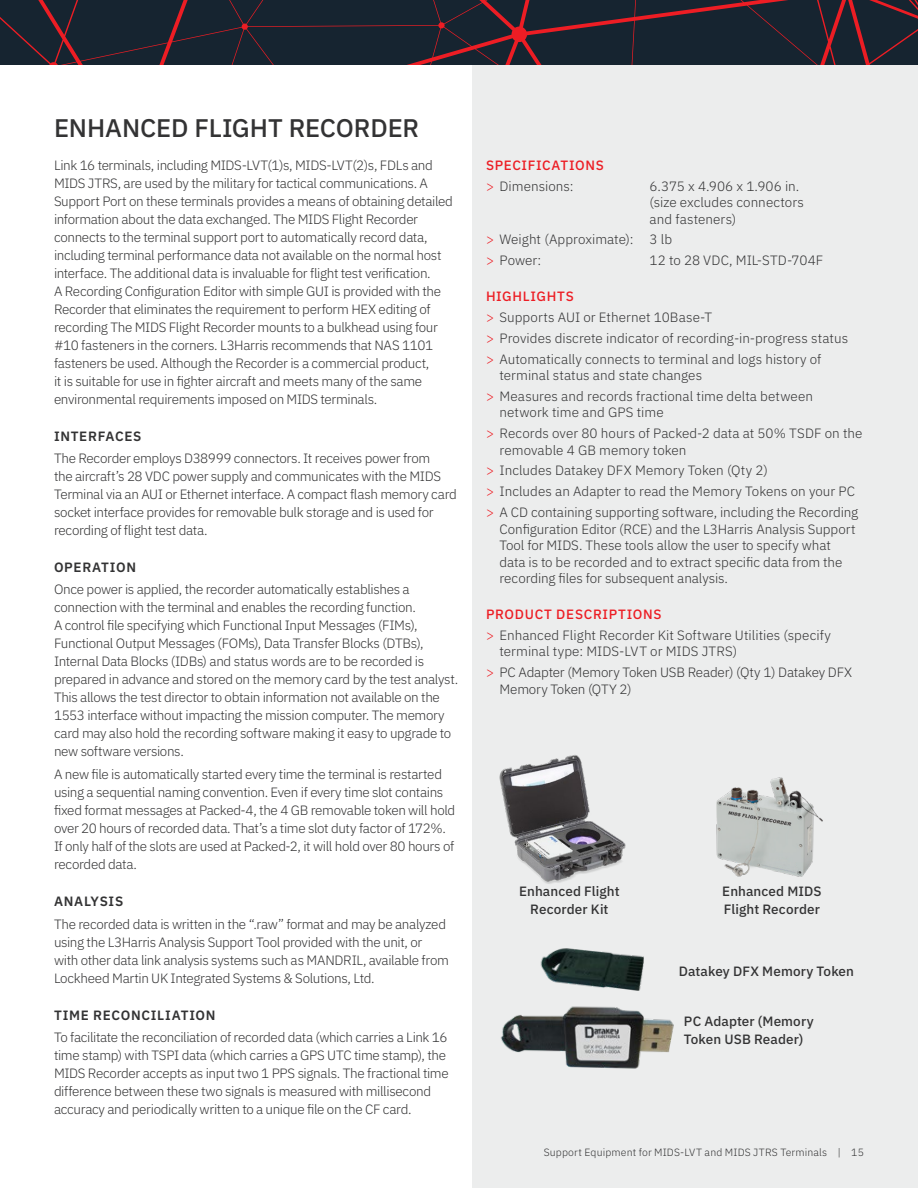
<style>
.page{position:relative;width:918px;height:1188px;background:#fff}
.page>*{position:absolute;margin:0;border:0;box-sizing:border-box;transform-origin:0 0}
.t1{font:500 25.5px "IBM Plex Sans";letter-spacing:-.005em;color:#333334}
.t2{font:300 13.5px/18px "IBM Plex Sans";letter-spacing:-.025em;color:#333334}
.t3{font:300 13.5px/20.9px "IBM Plex Sans";letter-spacing:.005em;color:#333334}
.t4{font:300 13.5px/16.5px "IBM Plex Sans";letter-spacing:-.005em;color:#333334}
.t5{font:500 13.5px/18px "IBM Plex Sans";letter-spacing:.005em;color:#333334}
.t6{font:600 13.5px "IBM Plex Sans";letter-spacing:.05em;color:#333334}
.t7{font:300 13.5px/20.9px "IBM Plex Sans";color:#333334}
.t8{font:500 13.5px/20.9px "IBM Plex Sans";letter-spacing:.05em;color:#ed1d24}
.t9{font:300 13.5px "IBM Plex Sans";letter-spacing:.01em;color:#333334}
.t10{font:300 10.5px "IBM Plex Sans";letter-spacing:.015em;color:#333334}
.s1{font-weight:300}
.s2{font-weight:300;color:#333334}
.s3{color:#ed1d24}
.s4{font-weight:500;color:#ed1d24}
</style>
<div class="page">
<div style="left:472px;top:54px;width:446px;height:1134px;background:#eceded"></div>
<img style="left:501px;top:948px;width:173px;height:121px">
<img style="left:499px;top:755px;width:127px;height:129px">
<img style="left:716px;top:777px;width:107px;height:100px">
<svg style="left:0;top:0;width:918px;height:65px;fill:#162430"></svg>
<h1 class="t1" style="left:54px;top:108px;width:367px">ENHANCED FLIGHT RECORDER</h1>
<p class="t2" style="left:54px;top:155px;width:401px">Link 16 terminals, including MIDS-LVT(1)s, MIDS-LVT(2)s, FDLs and MIDS JTRS, are used by the military for tactical communications. A Support Port on these terminals provides a means of obtaining detailed information about the data exchanged. The MIDS Flight Recorder connects to the terminal support port to automatically record data, including terminal performance data not available on the normal host interface. The additional data is invaluable for flight test verification.<br>A Recording Configuration Editor with simple GUI is provided with the Recorder that eliminates the requirement to perform HEX editing of recording The MIDS Flight Recorder mounts to a bulkhead using four #10 fasteners in the corners. L3Harris recommends that NAS 1101 fasteners be used. Although the Recorder is a commercial product,<br>it is suitable for use in fighter aircraft and meets many of the same environmental requirements imposed on MIDS terminals.</p>
<p class="t6" style="left:54px;top:425px;width:89px">INTERFACES</p>
<p class="t2" style="left:54px;top:448px;width:404px">The Recorder employs D38999 connectors. It receives power from<br>the aircraft’s 28 VDC power supply and communicates with the MIDS Terminal via an AUI or Ethernet interface. A compact flash memory card socket interface provides for removable bulk storage and is used for recording of flight test data.</p>
<p class="t6" style="left:54px;top:556px;width:84px">OPERATION</p>
<p class="t2" style="left:54px;top:579px;width:406px">Once power is applied, the recorder automatically establishes a connection with the terminal and enables the recording function.<br>A control file specifying which Functional Input Messages (FIMs), Functional Output Messages (FOMs), Data Transfer Blocks (DTBs), Internal Data Blocks (IDBs) and status words are to be recorded is prepared in advance and stored on the memory card by the test analyst.<br>This allows the test director to obtain information not available on the 1553 interface without impacting the mission computer. The memory card may also hold the recording software making it easy to upgrade to new software versions.</p>
<p class="t2" style="left:54px;top:765px;width:403px">A new file is automatically started every time the terminal is restarted using a sequential naming convention. Even if every time slot contains fixed format messages at Packed-4, the 4 GB removable token will hold over 20 hours of recorded data. That’s a time slot duty factor of 172%.<br>If only half of the slots are used at Packed-2, it will hold over 80 hours of recorded data.</p>
<p class="t6" style="left:54px;top:891px;width:71px">ANALYSIS</p>
<p class="t2" style="left:54px;top:914px;width:396px">The recorded data is written in the “.raw” format and may be analyzed using the L3Harris Analysis Support Tool provided with the unit, or with other data link analysis systems such as MANDRIL, available from Lockheed Martin UK Integrated Systems &amp; Solutions, Ltd.</p>
<p class="t6" style="left:54px;top:1004px;width:163px">TIME RECONCILIATION</p>
<p class="t2" style="left:54px;top:1027px;width:396px">To facilitate the reconciliation of recorded data (which carries a Link 16 time stamp) with TSPI data (which carries a GPS UTC time stamp), the MIDS Recorder accepts as input two 1 PPS signals. The fractional time difference between these two signals is measured with millisecond accuracy and periodically written to a unique file on the CF card.</p>
<p class="t8" style="left:486px;top:154px;width:119px">SPECIFICATIONS <span class="s1">&gt;</span> <span class="s2">Dimensions:</span></p>
<p class="t3" style="left:649px;top:176px;width:156px;line-height:16.5px">6.375 x 4.906 x 1.906 in. (size excludes connectors and fasteners)</p>
<p class="t7" style="left:486px;top:228px;width:188px"><span class="s3">&gt;</span> Weight (Approximate): 3 lb <span class="s3">&gt;</span> Power:</p>
<p class="t9" style="left:649px;top:250px;width:175px">12 to 28 VDC, MIL-STD-704F</p>
<p class="t3" style="left:486px;top:285px;width:364px"><span class="s4">HIGHLIGHTS<br></span><span class="s3">&gt;</span> Supports AUI or Ethernet 10Base-T<br><span class="s3">&gt;</span> Provides discrete indicator of recording-in-progress status <span class="s3">&gt;</span> Automatically connects to terminal and logs history of</p>
<p class="t3" style="left:486px;top:364px;width:329px;text-indent:14px">terminal status and state changes<br><span class="s3">&gt;</span> Measures and records fractional time delta between</p>
<p class="t3" style="left:486px;top:401px;width:378px;text-indent:14px">network time and GPS time<br><span class="s3">&gt;</span> Records over 80 hours of Packed-2 data at 50% TSDF on the</p>
<p class="t3" style="left:486px;top:438px;width:374px;text-indent:14px">removable 4 GB memory token<br><span class="s3">&gt;</span> Includes Datakey DFX Memory Token (Qty 2)<br><span class="s3">&gt;</span> Includes an Adapter to read the Memory Tokens on your PC <span class="s3">&gt;</span> A CD containing supporting software, including the Recording</p>
<p class="t4" style="left:500px;top:519px;width:358px">Configuration Editor (RCE) and the L3Harris Analysis Support Tool for MIDS. These tools allow the user to specify what data is to be recorded and to extract specific data from the recording files for subsequent analysis.</p>
<p class="t3" style="left:486px;top:603px;width:346px"><span class="s4">PRODUCT DESCRIPTIONS<br></span><span class="s3">&gt;</span> Enhanced Flight Recorder Kit Software Utilities (specify</p>
<p class="t2" style="left:486px;top:640px;width:368px;line-height:20.9px;text-indent:14px">terminal type: MIDS-LVT or MIDS JTRS)<br><span class="s3">&gt;</span> PC Adapter (Memory Token USB Reader) (Qty 1) Datakey DFX</p>
<p class="t2" style="left:500px;top:679px;width:134px">Memory Token (QTY 2)</p>
<p class="t5" style="left:519px;top:881px;width:102px;text-align:center">Enhanced Flight<br>Recorder Kit</p>
<p class="t5" style="left:722px;top:881px;width:101px">Enhanced MIDS<br>Flight Recorder</p>
<p class="t5" style="left:679px;top:961px;width:177px">Datakey DFX Memory Token</p>
<p class="t5" style="left:684px;top:1011px;width:131px">PC Adapter (Memory<br>Token USB Reader)</p>
<p class="t10" style="left:544px;top:1144px;width:322px">Support Equipment for MIDS-LVT and MIDS JTRS Terminals | 15</p>
</div>
